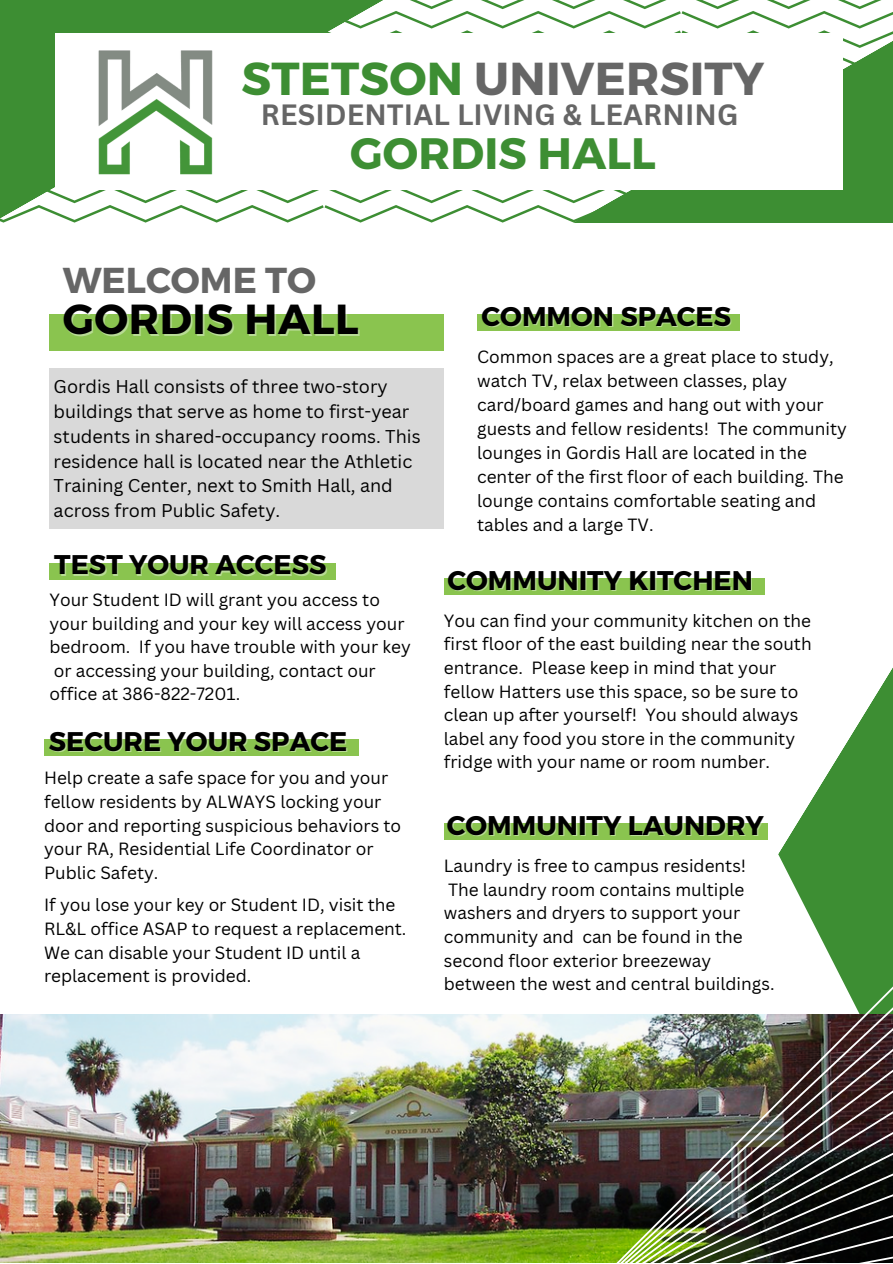
<style>
.page{position:relative;width:893px;height:1264px;background:#fff}
.page>*{position:absolute;margin:0;border:0;box-sizing:border-box;transform-origin:0 0}
.t1{font:700 46.05px "Montserrat";letter-spacing:.005em;color:#666}
.t2{font:700 43.95px "Montserrat";letter-spacing:.005em;color:#3d8e33}
.t3{font:700 42px "Montserrat";letter-spacing:.015em;color:#000}
.t4{font:700 36px "Montserrat";color:#666}
.t5{font:700 28.5px "Canva Sans";letter-spacing:.005em;color:#666}
.t6{font:700 27px "Montserrat";color:#000}
.t7{font:18px/24.8px "Canva Sans";color:#000}
.t8{font:17.25px/23.5px "Canva Sans";color:#000}
.s1{color:#3d8e33}
</style>
<div class="page">
<svg style="left:0;top:0;width:572px;height:222px"></svg>
<svg style="left:572px;top:0;width:320px;height:223px;fill:#3d8e33"></svg>
<div style="left:55px;top:33px;width:788px;height:156px;background:#fff"></div>
<div style="left:444px;top:578px;width:320px;height:17px;background:#8ac44f"></div>
<img style="left:44px;top:0;width:220px;height:221px">
<div style="left:49px;top:314px;width:395px;height:36px;background:#8ac44f"></div>
<div style="left:49px;top:368px;width:394px;height:160px;background:#d9d9d9"></div>
<div style="left:49px;top:562px;width:287px;height:17px;background:#8ac44f"></div>
<div style="left:477px;top:314px;width:262px;height:17px;background:#8ac44f"></div>
<svg style="left:764px;top:583px;width:128px;height:275px"></svg>
<div style="left:44px;top:739px;width:315px;height:17px;background:#8ac44f"></div>
<div style="left:444px;top:823px;width:323px;height:17px;background:#8ac44f"></div>
<img style="left:0;top:1014px;width:558px;height:248px">
<img style="left:558px;top:858px;width:334px;height:404px">
<p class="t1" style="left:241px;top:48px;width:524px"><span class="s1">STETSON</span> UNIVERSITY</p>
<p class="t5" style="left:261px;top:95px;width:479px">RESIDENTIAL LIVING &amp; LEARNING</p>
<p class="t2" style="left:350px;top:125px;width:307px">GORDIS HALL</p>
<p class="t4" style="left:63px;top:257px;width:255px">WELCOME TO</p>
<p class="t3" style="left:63px;top:292px;width:297px">GORDIS HALL</p>
<p class="t7" style="left:54px;top:374px;width:368px">Gordis Hall consists of three two-story buildings that serve as home to first-year students in shared-occupancy rooms. This residence hall is located near the Athletic Training Center, next to Smith Hall, and across from Public Safety.</p>
<p class="t6" style="left:54px;top:547px;width:274px">TEST YOUR ACCESS</p>
<p class="t8" style="left:49px;top:587px;width:363px">Your Student ID will grant you access to your building and your key will access your bedroom. If you have trouble with your key or accessing your building, contact our office at 386-822-7201.</p>
<p class="t6" style="left:49px;top:724px;width:300px">SECURE YOUR SPACE</p>
<p class="t8" style="left:44px;top:765px;width:358px">Help create a safe space for you and your fellow residents by ALWAYS locking your door and reporting suspicious behaviors to your RA, Residential Life Coordinator or Public Safety.</p>
<p class="t8" style="left:44px;top:893px;width:364px">If you lose your key or Student ID, visit the RL&amp;L office ASAP to request a replacement.<br>We can disable your Student ID until a replacement is provided.</p>
<p class="t6" style="left:481px;top:298px;width:251px">COMMON SPACES</p>
<p class="t8" style="left:477px;top:344px;width:371px;line-height:24px">Common spaces are a great place to study, watch TV, relax between classes, play card/board games and hang out with your guests and fellow residents! The community lounges in Gordis Hall are located in the center of the first floor of each building. The lounge contains comfortable seating and tables and a large TV.</p>
<p class="t6" style="left:447px;top:563px;width:307px">COMMUNITY KITCHEN</p>
<p class="t8" style="left:444px;top:608px;width:369px">You can find your community kitchen on the first floor of the east building near the south entrance. Please keep in mind that your fellow Hatters use this space, so be sure to clean up after yourself! You should always label any food you store in the community fridge with your name or room number.</p>
<p class="t6" style="left:447px;top:807px;width:318px">COMMUNITY LAUNDRY</p>
<p class="t8" style="left:444px;top:853px;width:332px">Laundry is free to campus residents!<br>The laundry room contains multiple washers and dryers to support your community and can be found in the second floor exterior breezeway between the west and central buildings.</p>
</div>
